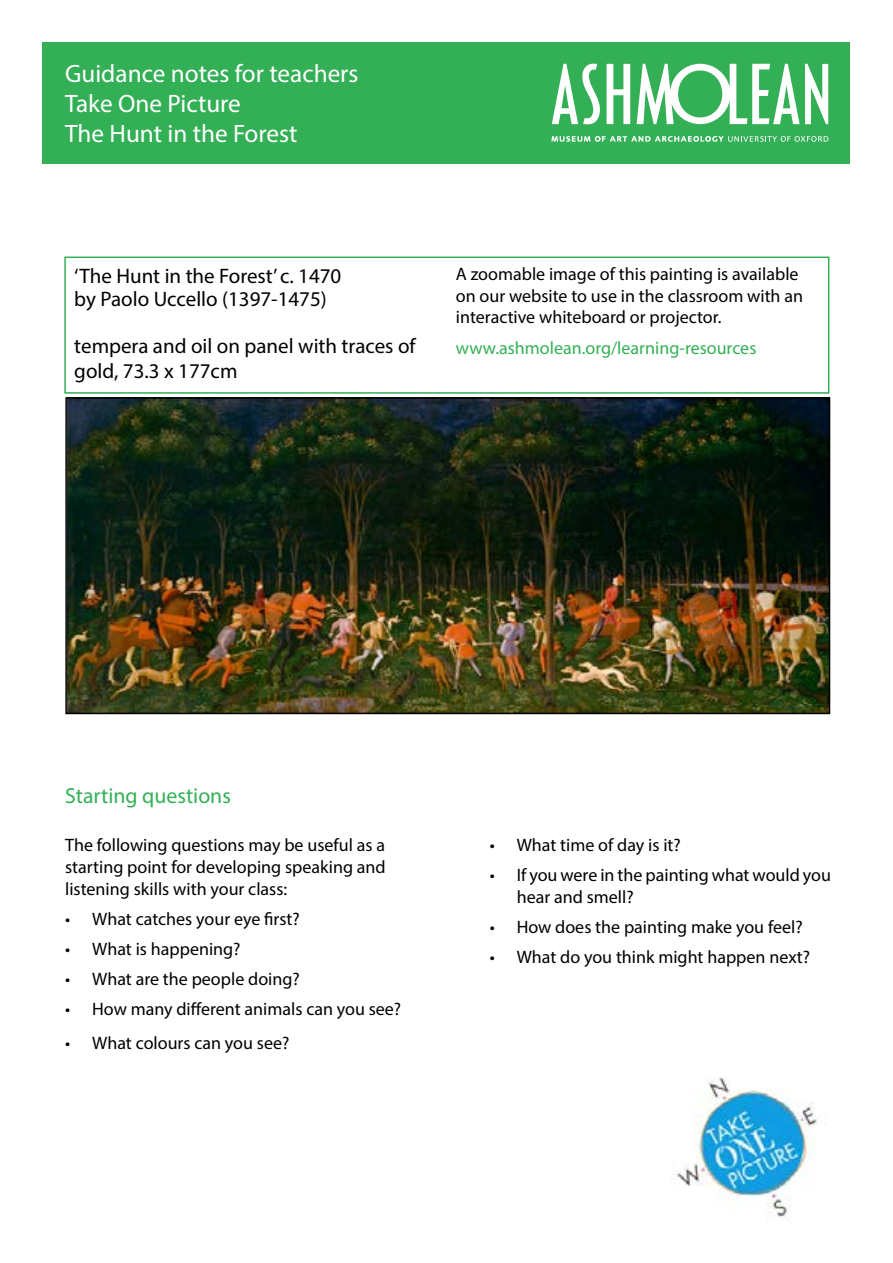
<style>
.page{position:relative;width:893px;height:1263px;background:#fff}
.page>*{position:absolute;margin:0;border:0;box-sizing:border-box;transform-origin:0 0}
.t1{font:25.2px/30.3px "Myriad Pro";color:#fff}
.t2{font:21.75px "Myriad Pro";color:#33b056}
.t3{font:21px/23.5px "Myriad Pro";color:#000}
.t4{font:18px/21.6px "Myriad Pro";color:#000}
.t5{font:18px "Myriad Pro";color:#33b056}
</style>
<div class="page">
<div style="left:43px;top:43px;width:807px;height:121px;background:#33b056"></div>
<svg style="left:551px;top:136px;width:277px;height:6px"></svg>
<svg style="left:607px;top:64px;width:23px;height:60px"></svg>
<svg style="left:552px;top:64px;width:48px;height:61px"></svg>
<svg style="left:637px;top:64px;width:191px;height:60px"></svg>
<img style="left:68px;top:400px;width:759px;height:311px">
<div style="left:65px;top:397px;width:765px;height:317px;border:2px solid #000"></div>
<img style="left:673px;top:1077px;width:144px;height:142px">
<div style="left:64px;top:257px;width:765px;height:137px;border:2px solid #33b056"></div>
<h1 class="t1" style="left:65px;top:58px;width:295px">Guidance notes for teachers<br>Take One Picture<br>The Hunt in the Forest</h1>
<p class="t3" style="left:74px;top:263px;width:269px">‘The Hunt in the Forest’ c. 1470 by Paolo Uccello (1397-1475)</p>
<p class="t3" style="left:74px;top:333px;width:343px;line-height:25.2px">tempera and oil on panel with traces of gold, 73.3 x 177cm</p>
<p class="t4" style="left:456px;top:263px;width:349px">A zoomable image of this painting is available on our website to use in the classroom with an interactive whiteboard or projector.</p>
<p class="t5" style="left:456px;top:336px;width:302px">www.ashmolean.org/learning-resources</p>
<p class="t2" style="left:65px;top:782px;width:167px">Starting questions</p>
<p class="t4" style="left:65px;top:834px;width:322px;text-align:justify">The following questions may be useful as a starting point for developing speaking and listening skills with your class:</p>
<p class="t4" style="left:65px;top:907px;width:236px">• What catches your eye first?</p>
<p class="t4" style="left:65px;top:938px;width:177px">• What is happening?</p>
<p class="t4" style="left:65px;top:968px;width:236px">• What are the people doing?</p>
<p class="t4" style="left:65px;top:998px;width:338px">• How many different animals can you see?</p>
<p class="t4" style="left:65px;top:1031px;width:226px">• What colours can you see?</p>
<p class="t4" style="left:490px;top:834px;width:193px">• What time of day is it?</p>
<p class="t4" style="left:517px;top:864px;width:316px;text-indent:-27px">• If you were in the painting what would you hear and smell?</p>
<p class="t4" style="left:490px;top:916px;width:314px">• How does the painting make you feel?</p>
<p class="t4" style="left:490px;top:946px;width:322px">• What do you think might happen next?</p>
</div>
